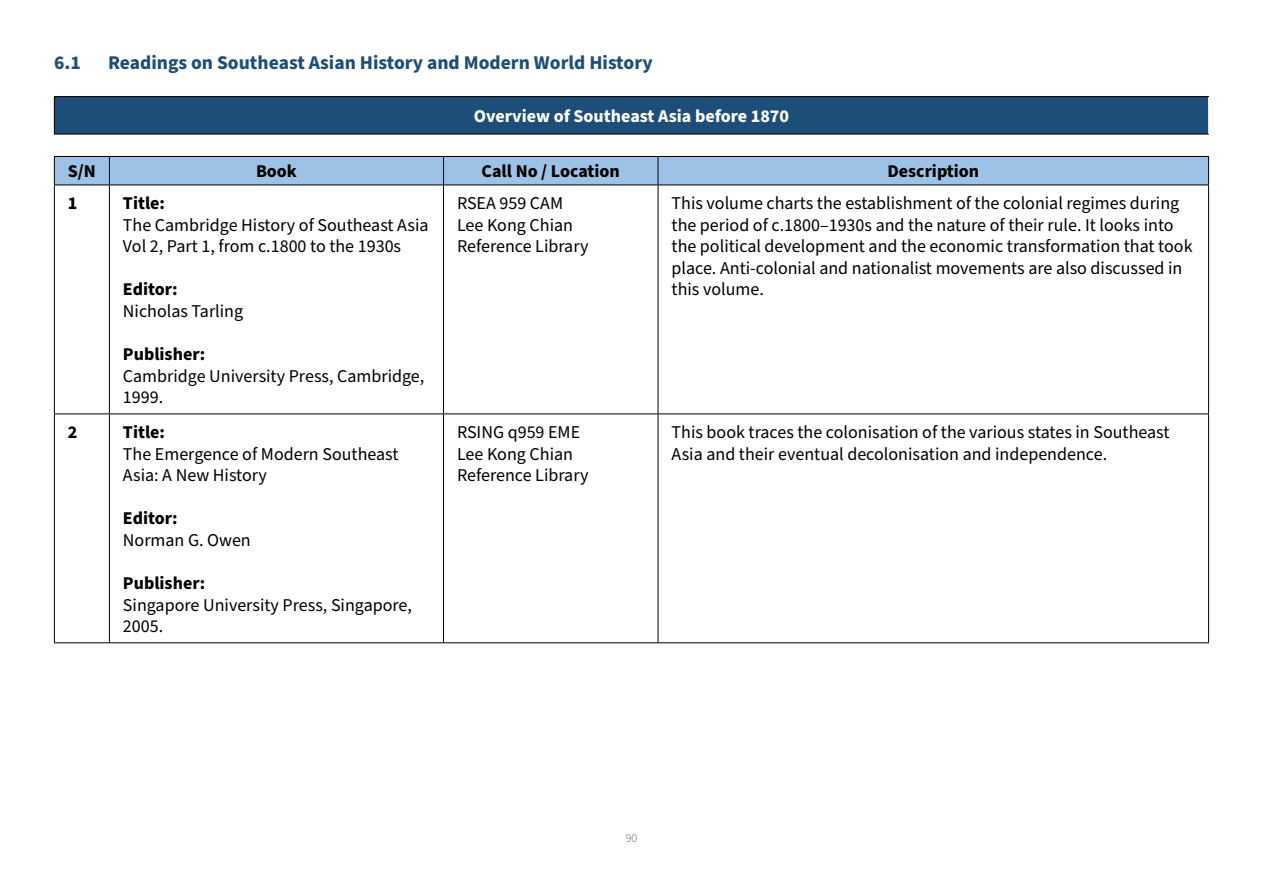
<style>
.page{position:relative;width:1263px;height:893px;background:#fff}
.page>*{position:absolute;margin:0;border:0;box-sizing:border-box;transform-origin:0 0}
.t1{font:700 19.5px "Source Sans Pro";color:#1f4e79}
.t2{font:18px/21.6px "Source Sans Pro";color:#000}
.t3{font:700 18px "Source Sans Pro";color:#000}
.t4{font:700 18px "Source Sans Pro";color:#fff}
.t5{font:300 12px "Source Sans Pro";color:#58595b}
</style>
<div class="page">
<div style="left:54px;top:97px;width:1154px;height:37px;background:#1d4e7a"></div>
<hr style="left:54px;top:96px;width:1155px;height:1px;background:#000">
<hr style="left:54px;top:97px;width:1px;height:37px;background:#000">
<hr style="left:54px;top:134px;width:1155px;height:1px;background:#000">
<hr style="left:443px;top:185px;width:1px;height:228px;background:#000">
<hr style="left:658px;top:185px;width:1px;height:228px;background:#000">
<hr style="left:54px;top:413px;width:55px;height:1px;background:#000">
<hr style="left:109px;top:413px;width:334px;height:1px;background:#000">
<hr style="left:443px;top:413px;width:215px;height:1px;background:#000">
<hr style="left:443px;top:414px;width:1px;height:228px;background:#000">
<hr style="left:658px;top:413px;width:551px;height:1px;background:#000">
<hr style="left:658px;top:414px;width:1px;height:228px;background:#000">
<svg style="left:54px;top:156px;width:1155px;height:29px;background:#93b8d8"></svg>
<hr style="left:54px;top:185px;width:55px;height:1px;background:#000">
<hr style="left:109px;top:185px;width:334px;height:1px;background:#000">
<hr style="left:443px;top:185px;width:215px;height:1px;background:#000">
<hr style="left:658px;top:185px;width:551px;height:1px;background:#000">
<hr style="left:109px;top:185px;width:1px;height:228px;background:#000">
<hr style="left:109px;top:414px;width:1px;height:228px;background:#000">
<hr style="left:54px;top:642px;width:55px;height:1px;background:#000">
<hr style="left:109px;top:642px;width:334px;height:1px;background:#000">
<hr style="left:443px;top:642px;width:215px;height:1px;background:#000">
<hr style="left:658px;top:642px;width:551px;height:1px;background:#000">
<hr style="left:54px;top:185px;width:1px;height:228px;background:#000">
<hr style="left:1208px;top:185px;width:1px;height:228px;background:#000">
<hr style="left:54px;top:414px;width:1px;height:228px;background:#000">
<hr style="left:1208px;top:414px;width:1px;height:228px;background:#000">
<p class="t1" style="left:54px;top:49px;width:28px">6.1</p>
<p class="t1" style="left:108px;top:49px;width:546px">Readings on Southeast Asian History and Modern World History</p>
<p class="t4" style="left:474px;top:104px;width:317px">Overview of Southeast Asia before 1870</p>
<p class="t3" style="left:68px;top:159px;width:30px">S/N</p>
<p class="t3" style="left:256px;top:159px;width:42px">Book</p>
<p class="t3" style="left:482px;top:159px;width:140px">Call No / Location</p>
<p class="t3" style="left:887px;top:159px;width:93px">Description</p>
<p class="t3" style="left:68px;top:191px;width:11px">1</p>
<p class="t3" style="left:123px;top:191px;width:44px">Title:</p>
<p class="t2" style="left:123px;top:214px;width:307px">The Cambridge History of Southeast Asia<br>Vol 2, Part 1, from c.1800 to the 1930s</p>
<p class="t3" style="left:123px;top:277px;width:56px">Editor:</p>
<p class="t2" style="left:123px;top:301px;width:122px">Nicholas Tarling</p>
<p class="t3" style="left:123px;top:342px;width:84px">Publisher:</p>
<p class="t2" style="left:123px;top:366px;width:303px">Cambridge University Press, Cambridge,<br>1999.</p>
<p class="t2" style="left:457px;top:193px;width:133px">RSEA 959 CAM<br>Lee Kong Chian<br>Reference Library</p>
<p class="t2" style="left:671px;top:193px;width:522px">This volume charts the establishment of the colonial regimes during the period of c.1800–1930s and the nature of their rule. It looks into the political development and the economic transformation that took place. Anti-colonial and nationalist movements are also discussed in this volume.</p>
<p class="t3" style="left:68px;top:420px;width:11px">2</p>
<p class="t3" style="left:123px;top:420px;width:44px">Title:</p>
<p class="t2" style="left:123px;top:443px;width:277px">The Emergence of Modern Southeast<br>Asia: A New History</p>
<p class="t3" style="left:123px;top:506px;width:56px">Editor:</p>
<p class="t2" style="left:123px;top:530px;width:129px">Norman G. Owen</p>
<p class="t3" style="left:123px;top:571px;width:84px">Publisher:</p>
<p class="t2" style="left:123px;top:594px;width:291px">Singapore University Press, Singapore,<br>2005.</p>
<p class="t2" style="left:457px;top:422px;width:133px">RSING q959 EME<br>Lee Kong Chian<br>Reference Library</p>
<p class="t2" style="left:671px;top:422px;width:499px">This book traces the colonisation of the various states in Southeast<br>Asia and their eventual decolonisation and independence.</p>
<p class="t5" style="left:626px;top:830px;width:13px">90</p>
</div>
